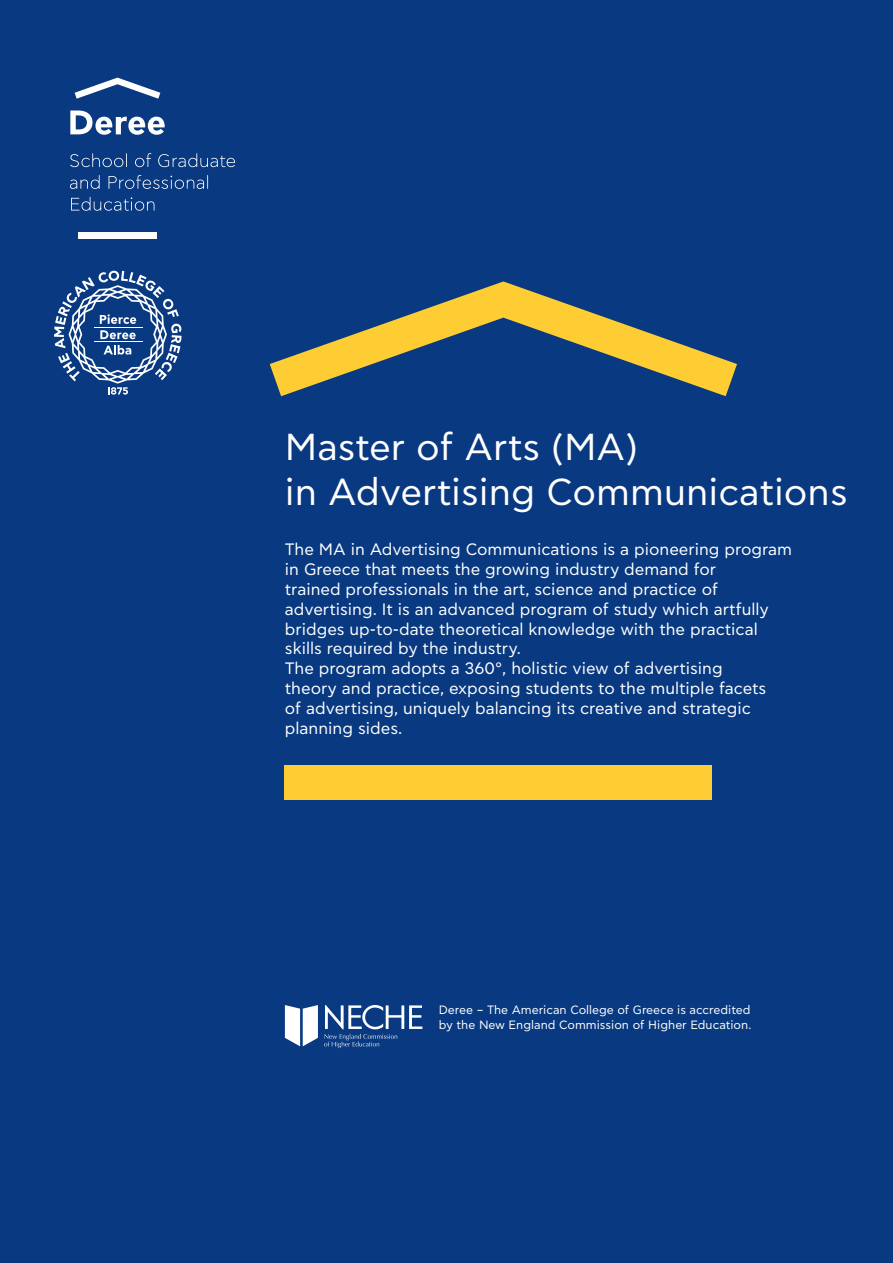
<style>
.page{position:relative;width:893px;height:1263px;background:#083981}
.page>*{position:absolute;margin:0;border:0;box-sizing:border-box;transform-origin:0 0}
.t1{font:37.5px/45px "CF Asty Std";color:#fff}
.t2{font:16.5px/19.8px "CF Asty Std";color:#fff}
.t3{font:12px/14.4px "CF Asty Std";color:#fff}
</style>
<div class="page">
<svg style="left:70px;top:110px;width:95px;height:25px"></svg>
<svg style="left:75px;top:78px;width:85px;height:21px"></svg>
<div style="left:78px;top:232px;width:79px;height:6px;background:#fff"></div>
<svg style="left:71px;top:197px;width:83px;height:14px"></svg>
<svg style="left:70px;top:175px;width:138px;height:14px"></svg>
<svg style="left:70px;top:153px;width:165px;height:14px"></svg>
<svg style="left:54px;top:271px;width:128px;height:124px"></svg>
<hr style="left:94px;top:327px;width:48px;height:1px;background:#fff">
<hr style="left:94px;top:341px;width:48px;height:1px;background:#fff">
<svg style="left:270px;top:281px;width:467px;height:115px"></svg>
<div style="left:284px;top:766px;width:428px;height:34px;background:#fecd33"></div>
<svg style="left:324px;top:1005px;width:98px;height:43px"></svg>
<svg style="left:285px;top:1005px;width:33px;height:41px"></svg>
<h1 class="t1" style="left:285px;top:425px;width:564px">Master of Arts (MA)<br>in Advertising Communications</h1>
<p class="t2" style="left:285px;top:540px;width:509px">The MA in Advertising Communications is a pioneering program in Greece that meets the growing industry demand for<br>trained professionals in the art, science and practice of advertising. It is an advanced program of study which artfully bridges up-to-date theoretical knowledge with the practical skills required by the industry.<br>The program adopts a 360°, holistic view of advertising<br>theory and practice, exposing students to the multiple facets<br>of advertising, uniquely balancing its creative and strategic planning sides.</p>
<p class="t3" style="left:439px;top:1003px;width:314px">Deree – The American College of Greece is accredited by the New England Commission of Higher Education.</p>
</div>
